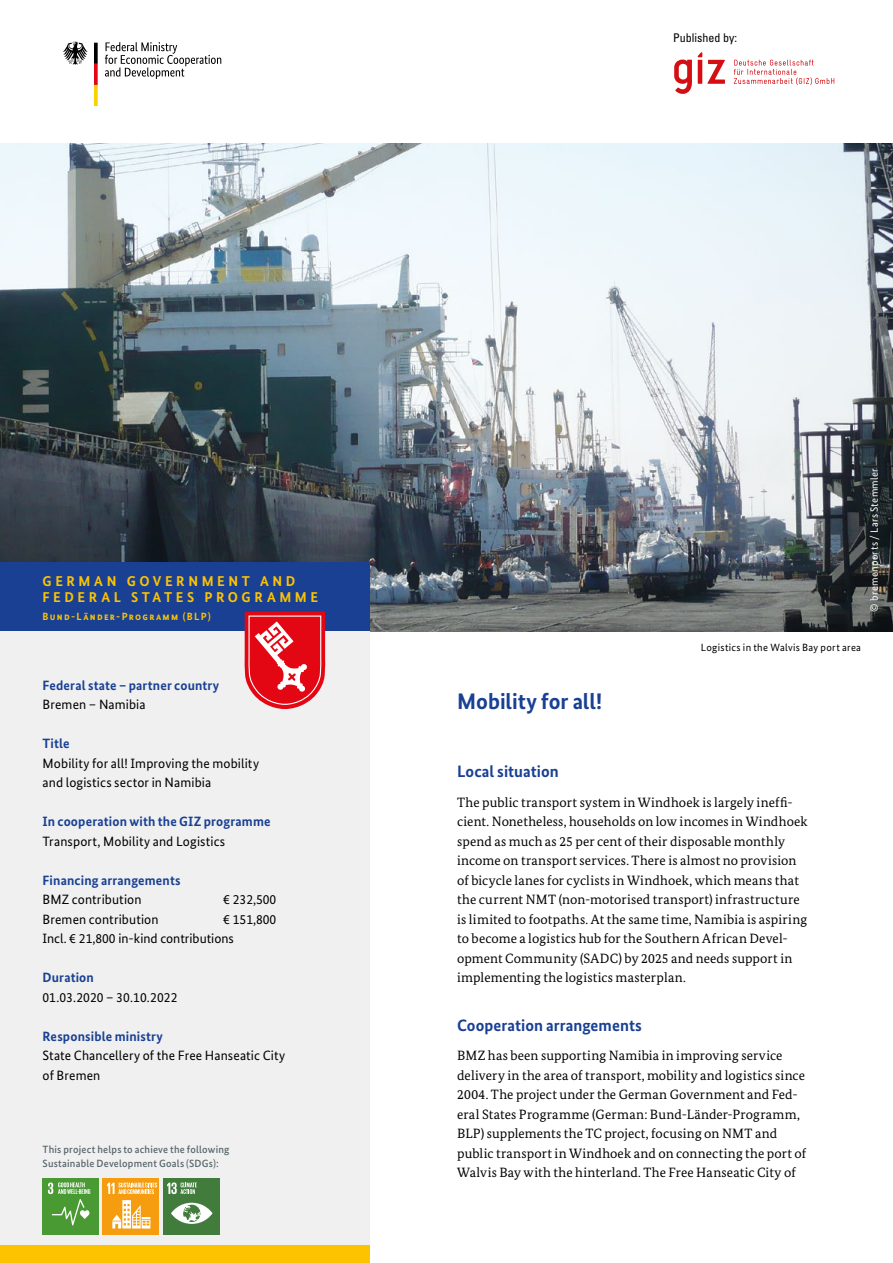
<style>
.page{position:relative;width:893px;height:1263px;background:#fff}
.page>*{position:absolute;margin:0;border:0;box-sizing:border-box;transform-origin:0 0}
.Headline_titel{font:700 22.5px "Bundes Sans";letter-spacing:-.005em;color:#194093}
.Head_zw{font:700 16.5px "Bundes Sans";color:#194093}
.laendername{font:700 14.25px/16.5px "Bundes Sans";letter-spacing:.255em;color:#fdc300}
.lauftext{font:13.5px/19.5px "Bundes Serif";letter-spacing:.01em;color:#000}
.Kasten_Lauftext_-_NE{font:13.5px/19.5px "Bundes Sans";letter-spacing:.01em;color:#000}
.Kasten_Lauftext_-_NE-2{font:700 13.5px/19.5px "Bundes Sans";letter-spacing:.01em;color:#194093}
.t1{font:condensed 12px "Univers";color:#000}
.Kasten_Lauftext_-_NE-3{font:500 10.5px/14.2px "Bundes Sans";letter-spacing:.02em;color:#58666d}
.bildnachweis{font:10.5px "Bundes Sans";letter-spacing:.03em;color:#000}
.bildnachweis-2{font:10.5px "Bundes Sans";letter-spacing:.03em;color:#fff}
.laendername-2{font:700 10.5px "Bundes Sans";letter-spacing:.12em;color:#fdc300}
.s1{font-weight:400;color:#000}
.s2{font-weight:700;color:#194093}
</style>
<div class="page">
<img style="left:0;top:144px;width:893px;height:487px">
<div style="left:0;top:631px;width:370px;height:632px;background:#f0f0f0"></div>
<div style="left:0;top:563px;width:370px;height:68px;background:#194093"></div>
<svg style="left:674px;top:60px;width:18px;height:34px"></svg>
<svg style="left:698px;top:52px;width:27px;height:32px"></svg>
<svg style="left:734px;top:60px;width:100px;height:25px"></svg>
<div style="left:0;top:1245px;width:370px;height:18px;background:#fdc300"></div>
<svg style="left:245px;top:612px;width:80px;height:97px"></svg>
<div style="left:43px;top:1178px;width:56px;height:56px;background:#4a9a34"></div>
<svg style="left:48px;top:1182px;width:42px;height:43px"></svg>
<svg style="left:105px;top:42px;width:116px;height:37px"></svg>
<svg style="left:63px;top:42px;width:25px;height:23px"></svg>
<svg style="left:94px;top:43px;width:4px;height:63px"></svg>
<div style="left:103px;top:1178px;width:56px;height:56px;background:#f59d0f"></div>
<svg style="left:112px;top:1200px;width:38px;height:28px"></svg>
<svg style="left:107px;top:1182px;width:50px;height:12px"></svg>
<div style="left:163px;top:1178px;width:56px;height:56px;background:#427c3c"></div>
<svg style="left:171px;top:1203px;width:42px;height:21px"></svg>
<svg style="left:167px;top:1182px;width:30px;height:12px"></svg>
<p class="t1" style="left:673px;top:30px;width:65px">Published by:</p>
<p class="laendername" style="left:43px;top:572px;width:277px">GERMAN GOVERNMENT AND<br>FEDERAL STATES PROGRAMME</p>
<p class="laendername-2" style="left:43px;top:610px;width:170px">Bund-Länder-Programm (BLP)</p>
<p class="Kasten_Lauftext_-_NE-2" style="left:43px;top:675px;width:178px">Federal state – partner country<br><span class="s1">Bremen – Namibia</span></p>
<p class="Kasten_Lauftext_-_NE" style="left:43px;top:734px;width:218px"><span class="s2">Title<br></span>Mobility for all! Improving the mobility and logistics sector in Namibia</p>
<p class="Kasten_Lauftext_-_NE-2" style="left:43px;top:812px;width:230px">In cooperation with the GIZ programme<br><span class="s1">Transport, Mobility and Logistics</span></p>
<p class="Kasten_Lauftext_-_NE-2" style="left:43px;top:870px;width:140px">Financing arrangements<br><span class="s1">BMZ contribution</span></p>
<p class="Kasten_Lauftext_-_NE" style="left:223px;top:890px;width:55px">€ 232,500</p>
<p class="Kasten_Lauftext_-_NE" style="left:43px;top:909px;width:118px">Bremen contribution</p>
<p class="Kasten_Lauftext_-_NE" style="left:43px;top:909px;width:235px;text-indent:180px">€ 151,800<br>Incl. € 21,800 in-kind contributions</p>
<p class="Kasten_Lauftext_-_NE" style="left:43px;top:968px;width:136px"><span class="s2">Duration<br></span>01.03.2020 – 30.10.2022</p>
<p class="Kasten_Lauftext_-_NE" style="left:43px;top:1026px;width:244px"><span class="s2">Responsible ministry<br></span>State Chancellery of the Free Hanseatic City of Bremen</p>
<p class="Kasten_Lauftext_-_NE-3" style="left:43px;top:1142px;width:189px">This project helps to achieve the following<br>Sustainable Development Goals (SDGs):</p>
<p class="Headline_titel" style="left:457px;top:688px;width:146px">Mobility for all!</p>
<p class="bildnachweis-2" style="left:868px;top:612px;width:145px;rotate:-90deg">© bremenports / Lars Stemmler</p>
<p class="bildnachweis" style="left:701px;top:641px;width:162px">Logistics in the Walvis Bay port area</p>
<p class="Head_zw" style="left:457px;top:762px;width:103px">Local situation</p>
<p class="lauftext" style="left:457px;top:792px;width:352px">The public transport system in Windhoek is largely ineffi&shy;cient. Nonetheless, households on low incomes in Windhoek spend as much as 25 per cent of their disposable monthly income on transport services. There is almost no provision of bicycle lanes for cyclists in Windhoek, which means that the current NMT (non-motorised transport) infrastructure is limited to footpaths. At the same time, Namibia is aspiring to become a logistics hub for the Southern African Devel&shy;opment Community (SADC) by 2025 and needs support in implementing the logistics masterplan.</p>
<p class="Head_zw" style="left:457px;top:1015px;width:186px">Cooperation arrangements</p>
<p class="lauftext" style="left:457px;top:1046px;width:351px">BMZ has been supporting Namibia in improving service delivery in the area of transport, mobility and logistics since 2004. The project under the German Government and Fed&shy;eral States Programme (German: Bund-Länder-Programm, BLP) supplements the TC project, focusing on NMT and public transport in Windhoek and on connecting the port of Walvis Bay with the hinterland. The Free Hanseatic City of</p>
</div>
